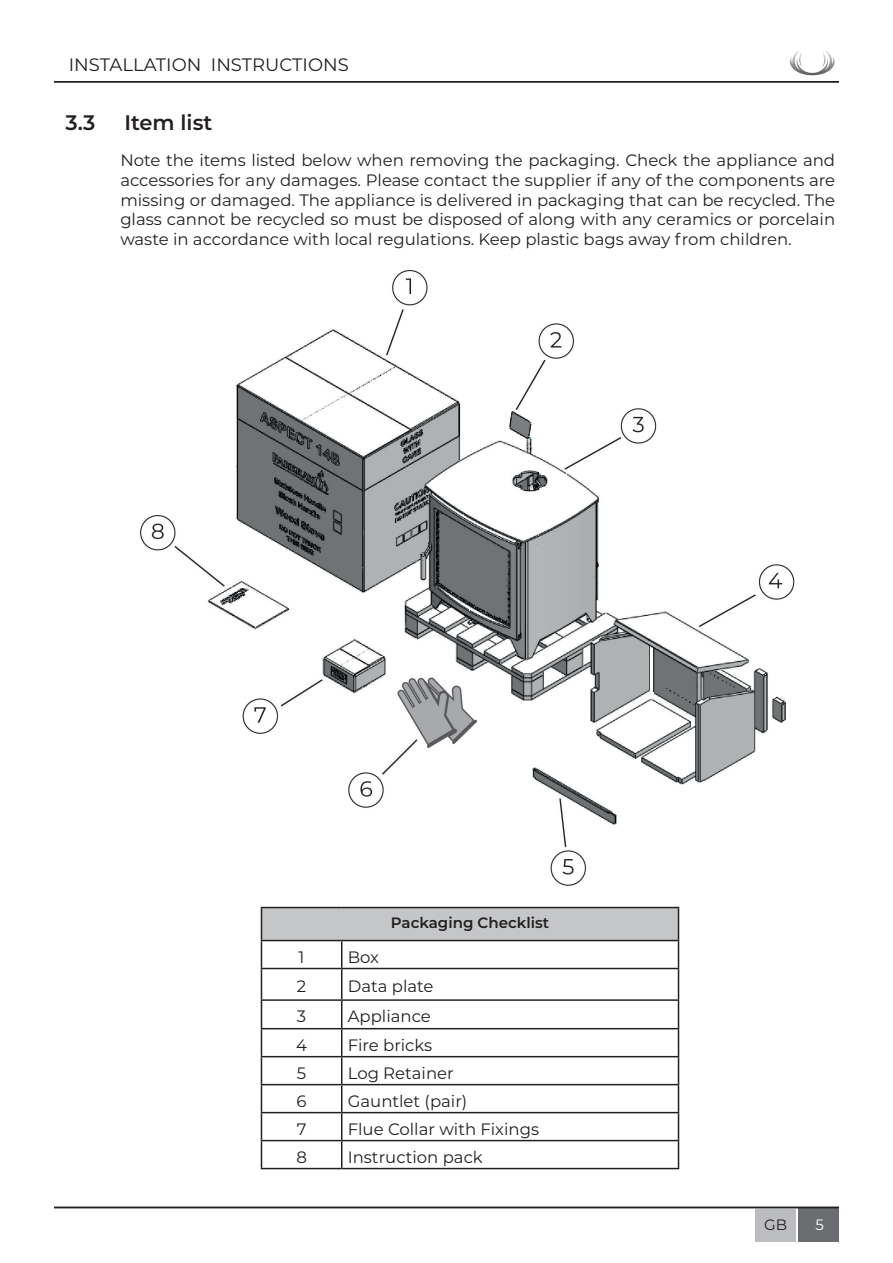
<style>
.page{position:relative;width:893px;height:1263px;background:#fff}
.page>*{position:absolute;margin:0;border:0;box-sizing:border-box;transform-origin:0 0}
.Heading{font:600 21px "Montserrat";color:#231f20}
.t1{font:18px "Montserrat";color:#231f20}
.Heading-2{font:16.5px/19.8px "Montserrat";color:#231f20;text-align:justify}
.t2{font:600 15px "Montserrat";color:#231f20}
.t3{font:15px "Montserrat";color:#231f20}
.t4{font:15px "Montserrat";color:#fff}
</style>
<div class="page">
<div style="left:798px;top:1207px;width:41px;height:35px;background:#6c6d70"></div>
<div style="left:755px;top:1207px;width:41px;height:35px;background:#bcbdc0"></div>
<img style="left:790px;top:51px;width:45px;height:25px">
<hr style="left:54px;top:1207px;width:785px;height:1px;background:#231f20">
<hr style="left:54px;top:81px;width:785px;height:2px;background:#231f20">
<div style="left:261px;top:907px;width:417px;height:33px;background:#c5c6c8"></div>
<hr style="left:261px;top:907px;width:81px;height:1px;background:#231f20">
<hr style="left:261px;top:908px;width:1px;height:32px;background:#231f20">
<hr style="left:342px;top:907px;width:337px;height:1px;background:#231f20">
<hr style="left:678px;top:908px;width:1px;height:32px;background:#231f20">
<hr style="left:261px;top:940px;width:81px;height:1px;background:#231f20">
<svg style="left:261px;top:941px;width:1px;height:27px"></svg>
<hr style="left:342px;top:940px;width:337px;height:1px;background:#231f20">
<svg style="left:341px;top:941px;width:1px;height:27px"></svg>
<svg style="left:678px;top:941px;width:1px;height:27px"></svg>
<hr style="left:261px;top:968px;width:81px;height:1px;background:#231f20">
<hr style="left:261px;top:969px;width:1px;height:30px;background:#231f20">
<hr style="left:342px;top:968px;width:337px;height:1px;background:#231f20">
<hr style="left:341px;top:969px;width:1px;height:30px;background:#231f20">
<hr style="left:678px;top:969px;width:1px;height:30px;background:#231f20">
<hr style="left:261px;top:999px;width:81px;height:2px;background:#231f20">
<hr style="left:342px;top:999px;width:337px;height:2px;background:#231f20">
<hr style="left:261px;top:1028px;width:81px;height:1px;background:#231f20">
<hr style="left:342px;top:1028px;width:337px;height:1px;background:#231f20">
<hr style="left:261px;top:1056px;width:81px;height:1px;background:#231f20">
<hr style="left:342px;top:1056px;width:337px;height:1px;background:#231f20">
<hr style="left:261px;top:1084px;width:81px;height:1px;background:#231f20">
<hr style="left:342px;top:1084px;width:337px;height:1px;background:#231f20">
<hr style="left:261px;top:1112px;width:81px;height:1px;background:#231f20">
<hr style="left:342px;top:1112px;width:337px;height:1px;background:#231f20">
<hr style="left:261px;top:1140px;width:81px;height:1px;background:#231f20">
<svg style="left:261px;top:1001px;width:1px;height:167px"></svg>
<hr style="left:342px;top:1140px;width:337px;height:1px;background:#231f20">
<svg style="left:341px;top:1001px;width:1px;height:167px"></svg>
<svg style="left:678px;top:1001px;width:1px;height:167px"></svg>
<hr style="left:261px;top:1168px;width:81px;height:1px;background:#231f20">
<hr style="left:342px;top:1168px;width:337px;height:1px;background:#231f20">
<img style="left:140px;top:270px;width:655px;height:616px">
<p class="t1" style="left:69px;top:53px;width:281px">INSTALLATION INSTRUCTIONS</p>
<p class="Heading" style="left:66px;top:108px;width:31px">3.3</p>
<p class="Heading" style="left:124px;top:108px;width:90px">Item list</p>
<p class="Heading-2" style="left:120px;top:150px;width:716px">Note the items listed below when removing the packaging. Check the appliance and accessories for any damages. Please contact the supplier if any of the components are missing or damaged. The appliance is delivered in packaging that can be recycled. The glass cannot be recycled so must be disposed of along with any ceramics or porcelain waste in accordance with local regulations. Keep plastic bags away from children.</p>
<p class="t2" style="left:391px;top:912px;width:160px">Packaging Checklist</p>
<p class="Heading-2" style="left:299px;top:946px;width:7px">1</p>
<p class="Heading-2" style="left:348px;top:946px;width:33px">Box</p>
<p class="Heading-2" style="left:297px;top:976px;width:11px">2</p>
<p class="Heading-2" style="left:348px;top:976px;width:87px">Data plate</p>
<p class="Heading-2" style="left:297px;top:1006px;width:9px">3</p>
<p class="Heading-2" style="left:348px;top:1006px;width:85px">Appliance</p>
<p class="Heading-2" style="left:296px;top:1034px;width:12px">4</p>
<p class="Heading-2" style="left:348px;top:1034px;width:86px">Fire bricks</p>
<p class="Heading-2" style="left:297px;top:1062px;width:11px">5</p>
<p class="Heading-2" style="left:348px;top:1062px;width:108px">Log Retainer</p>
<p class="Heading-2" style="left:297px;top:1090px;width:12px">6</p>
<p class="Heading-2" style="left:348px;top:1090px;width:121px">Gauntlet (pair)</p>
<p class="Heading-2" style="left:297px;top:1118px;width:11px">7</p>
<p class="Heading-2" style="left:348px;top:1118px;width:193px">Flue Collar with Fixings</p>
<p class="Heading-2" style="left:296px;top:1146px;width:12px">8</p>
<p class="Heading-2" style="left:348px;top:1146px;width:136px">Instruction pack</p>
<p class="t3" style="left:764px;top:1214px;width:24px">GB</p>
<p class="t4" style="left:815px;top:1214px;width:10px">5</p>
</div>
